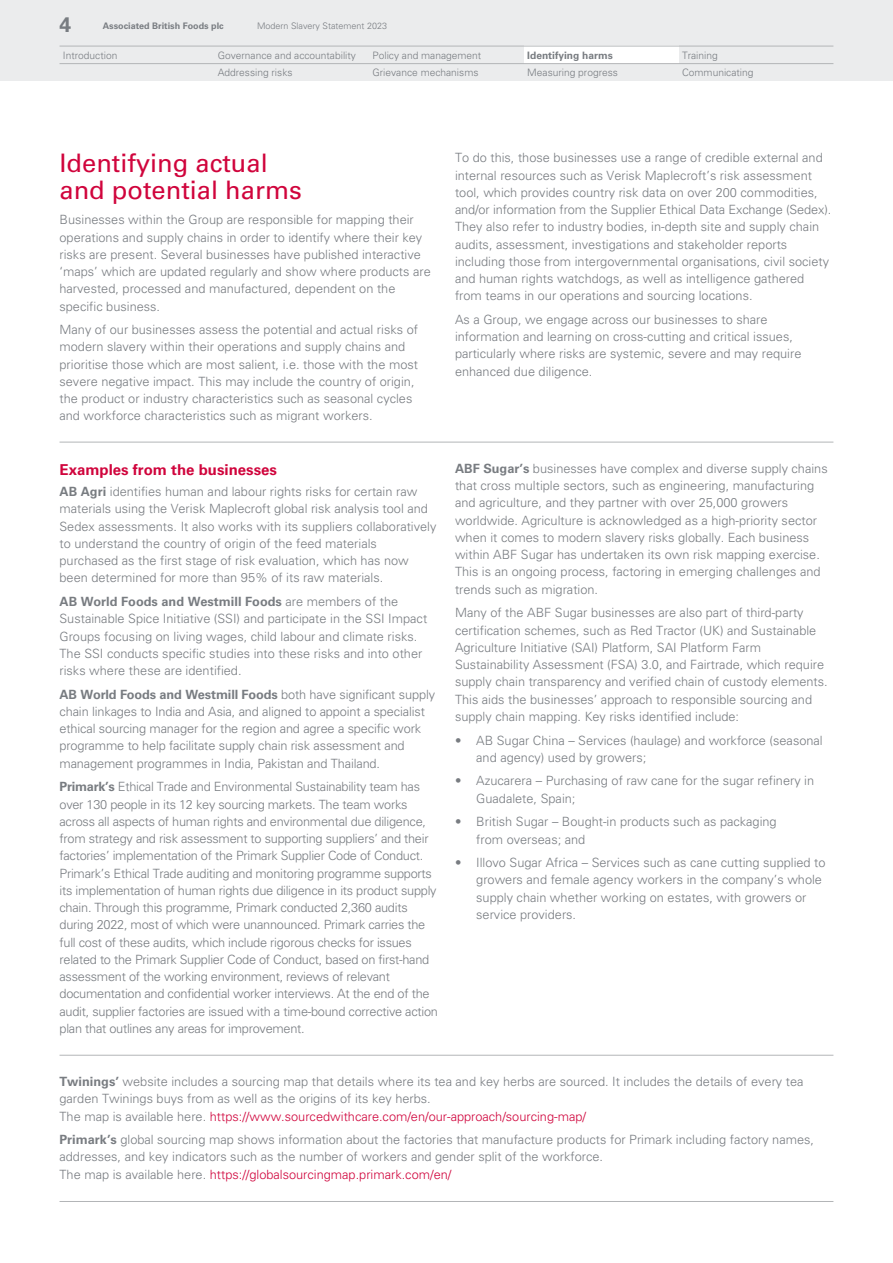
<style>
.page{position:relative;width:893px;height:1263px;background:#fff}
.page>*{position:absolute;margin:0;border:0;box-sizing:border-box;transform-origin:0 0}
.Heading{font:25.5px/27px "Univers LT Std";color:#d0043c}
.t1{font:700 21px "Univers LT Std";color:#787c81}
.Heading-1{font:700 15px "Univers LT Std";color:#d0043c}
.Bodytext{font:300 12.75px/17.2px "Univers LT Std";color:#787c81}
.Bodytext-2{font:300 12.75px/17.2px "Univers LT Std";letter-spacing:-.02em;color:#787c81}
.t2{font:300 10.2px "Univers LT Std";color:#787c81}
.t3{font:700 10.2px "Univers LT Std";color:#787c81}
.t4{font:300 9px "Univers LT Std";color:#787c81}
.t5{font:700 9px "Univers LT Std";color:#787c81}
.s1{font-weight:700}
.s2{color:#d0043c}
</style>
<div class="page">
<hr style="left:60px;top:442px;width:773px;height:1px;background:#b3b5b7">
<hr style="left:60px;top:1055px;width:773px;height:1px;background:#b3b5b7">
<hr style="left:60px;top:1201px;width:773px;height:1px;background:#b3b5b7">
<div style="left:0;top:0;width:893px;height:81px;background:#ebeced"></div>
<div style="left:524px;top:46px;width:155px;height:18px;background:#fff"></div>
<hr style="left:60px;top:46px;width:773px;height:1px;background:#b3b5b7">
<hr style="left:60px;top:63px;width:773px;height:1px;background:#b3b5b7">
<h2 class="t1" style="left:60px;top:12px;width:13px">4</h2>
<p class="t5" style="left:103px;top:20px;width:123px">Associated British Foods plc</p>
<p class="t4" style="left:257px;top:20px;width:132px">Modern Slavery Statement 2023</p>
<p class="t2" style="left:218px;top:66px;width:76px">Addressing risks</p>
<p class="t2" style="left:372px;top:66px;width:107px">Grievance mechanisms</p>
<p class="t2" style="left:527px;top:66px;width:92px">Measuring progress</p>
<p class="t2" style="left:682px;top:66px;width:73px">Communicating</p>
<p class="t2" style="left:63px;top:49px;width:56px">Introduction</p>
<p class="t2" style="left:218px;top:49px;width:140px">Governance and accountability</p>
<p class="t2" style="left:372px;top:49px;width:110px">Policy and management</p>
<p class="t3" style="left:527px;top:49px;width:87px">Identifying harms</p>
<p class="t2" style="left:682px;top:49px;width:37px">Training</p>
<p class="Heading" style="left:60px;top:149px;width:244px">Identifying actual and potential harms</p>
<p class="Bodytext" style="left:60px;top:211px;width:373px">Businesses within the Group are responsible for mapping their operations and supply chains in order to identify where their key risks are present. Several businesses have published interactive ‘maps’ which are updated regularly and show where products are harvested, processed and manufactured, dependent on the specific business.</p>
<p class="Bodytext" style="left:60px;top:321px;width:360px">Many of our businesses assess the potential and actual risks of modern slavery within their operations and supply chains and prioritise those which are most salient, i.e. those with the most severe negative impact. This may include the country of origin, the product or industry characteristics such as seasonal cycles and workforce characteristics such as migrant workers.</p>
<p class="Heading-1" style="left:60px;top:460px;width:219px">Examples from the businesses</p>
<p class="Bodytext" style="left:60px;top:483px;width:378px"><span class="s1">AB Agri</span> identifies human and labour rights risks for certain raw materials using the Verisk Maplecroft global risk analysis tool and Sedex assessments. It also works with its suppliers collaboratively to understand the country of origin of the feed materials purchased as the first stage of risk evaluation, which has now been determined for more than 95% of its raw materials.</p>
<p class="Bodytext" style="left:60px;top:593px;width:369px"><span class="s1">AB World Foods and Westmill Foods</span> are members of the Sustainable Spice Initiative (SSI) and participate in the SSI Impact Groups focusing on living wages, child labour and climate risks.<br>The SSI conducts specific studies into these risks and into other risks where these are identified.</p>
<p class="Bodytext" style="left:60px;top:685px;width:377px"><span class="s1">AB World Foods and Westmill Foods</span> both have significant supply chain linkages to India and Asia, and aligned to appoint a specialist ethical sourcing manager for the region and agree a specific work programme to help facilitate supply chain risk assessment and management programmes in India, Pakistan and Thailand.</p>
<p class="Bodytext-2" style="left:60px;top:778px;width:380px"><span class="s1">Primark’s</span> Ethical Trade and Environmental Sustainability team has over 130 people in its 12 key sourcing markets. The team works across all aspects of human rights and environmental due diligence, from strategy and risk assessment to supporting suppliers’ and their factories’ implementation of the Primark Supplier Code of Conduct.<br>Primark’s Ethical Trade auditing and monitoring programme supports its implementation of human rights due diligence in its product supply chain. Through this programme, Primark conducted 2,360 audits during 2022, most of which were unannounced. Primark carries the full cost of these audits, which include rigorous checks for issues related to the Primark Supplier Code of Conduct, based on first-hand assessment of the working environment, reviews of relevant documentation and confidential worker interviews. At the end of the audit, supplier factories are issued with a time-bound corrective action plan that outlines any areas for improvement.</p>
<p class="Bodytext" style="left:455px;top:149px;width:378px">To do this, those businesses use a range of credible external and internal resources such as Verisk Maplecroft’s risk assessment tool, which provides country risk data on over 200 commodities, and/or information from the Supplier Ethical Data Exchange (Sedex).<br>They also refer to industry bodies, in-depth site and supply chain audits, assessment, investigations and stakeholder reports including those from intergovernmental organisations, civil society and human rights watchdogs, as well as intelligence gathered from teams in our operations and sourcing locations.</p>
<p class="Bodytext" style="left:455px;top:311px;width:348px">As a Group, we engage across our businesses to share information and learning on cross-cutting and critical issues, particularly where risks are systemic, severe and may require enhanced due diligence.</p>
<p class="Bodytext" style="left:455px;top:460px;width:374px"><span class="s1">ABF Sugar’s</span> businesses have complex and diverse supply chains that cross multiple sectors, such as engineering, manufacturing and agriculture, and they partner with over 25,000 growers worldwide. Agriculture is acknowledged as a high‑priority sector when it comes to modern slavery risks globally. Each business within ABF Sugar has undertaken its own risk mapping exercise.<br>This is an ongoing process, factoring in emerging challenges and trends such as migration.</p>
<p class="Bodytext" style="left:455px;top:604px;width:374px">Many of the ABF Sugar businesses are also part of third-party certification schemes, such as Red Tractor (UK) and Sustainable Agriculture Initiative (SAI) Platform, SAI Platform Farm Sustainability Assessment (FSA) 3.0, and Fairtrade, which require supply chain transparency and verified chain of custody elements.<br>This aids the businesses’ approach to responsible sourcing and supply chain mapping. Key risks identified include:</p>
<p class="Bodytext" style="left:476px;top:731px;width:348px;text-indent:-21px">• AB Sugar China – Services (haulage) and workforce (seasonal and agency) used by growers;</p>
<p class="Bodytext" style="left:476px;top:772px;width:339px;text-indent:-21px">• Azucarera – Purchasing of raw cane for the sugar refinery in<br>Guadalete, Spain;</p>
<p class="Bodytext" style="left:476px;top:813px;width:302px;text-indent:-21px">• British Sugar – Bought-in products such as packaging from overseas; and</p>
<p class="Bodytext" style="left:476px;top:854px;width:351px;text-indent:-21px">• Illovo Sugar Africa – Services such as cane cutting supplied to growers and female agency workers in the company’s whole supply chain whether working on estates, with growers or service providers.</p>
<p class="Bodytext" style="left:60px;top:1073px;width:745px"><span class="s1">Twinings’</span> website includes a sourcing map that details where its tea and key herbs are sourced. It includes the details of every tea garden Twinings buys from as well as the origins of its key herbs.<br>The map is available here. <span class="s2">https://www.sourcedwithcare.com/en/our-approach/sourcing-map/</span></p>
<p class="Bodytext" style="left:60px;top:1131px;width:756px"><span class="s1">Primark’s</span> global sourcing map shows information about the factories that manufacture products for Primark including factory names, addresses, and key indicators such as the number of workers and gender split of the workforce.<br>The map is available here. <span class="s2">https://globalsourcingmap.primark.com/en/</span></p>
</div>
